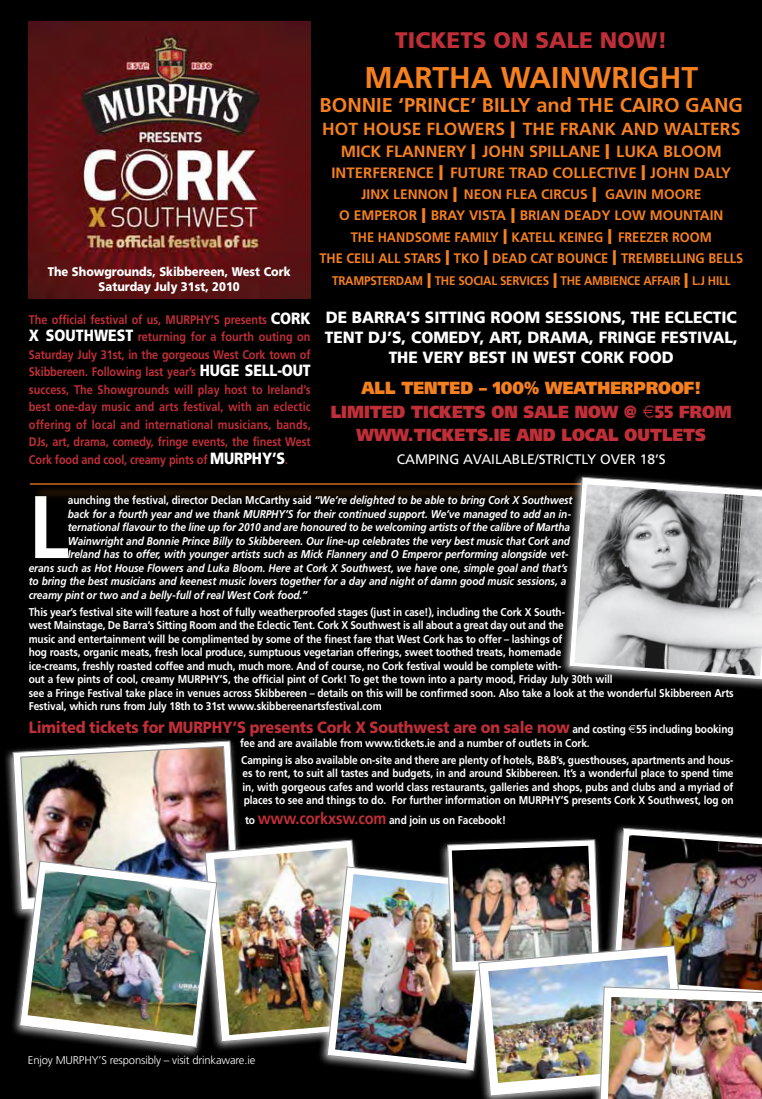
<style>
.page{position:relative;width:762px;height:1099px;background:#fff}
.page>*{position:absolute;margin:0;border:0;box-sizing:border-box;transform-origin:0 0}
.t1{font:700 88.62px "Frutiger";color:#fff;scale:.9 1}
.t2{font:700 30px "Frutiger";color:#f58020}
.t3{font:900 22.5px "Frutiger";color:#c02f38}
.t4{font:700 20px "Frutiger";color:#f58020}
.t5{font:900 17.5px/23.8px "Frutiger";color:#c02f38;text-align:center;scale:.9 1}
.t6{font:700 17.5px "Frutiger";color:#f58020}
.t7{font:900 16.25px "Frutiger";color:#fff;scale:.95 1}
.t8{font:900 16.25px "Frutiger";letter-spacing:-.01em;color:#c02f38;scale:.9 1}
.t9{font:700 16.25px "Frutiger";color:#f58020}
.t10{font:900 16.25px "Frutiger";color:#fff;scale:.87 1}
.t11{font:700 15px "Frutiger";color:#f58020}
.t12{font:700 13.75px/21.2px "Frutiger";color:#f58020;text-align:center}
.t13{font:13.75px "Frutiger";color:#fff}
.t14{font:700 12.5px/17.5px "Frutiger";letter-spacing:-.01em;color:#c02f38;scale:.87 1}
.t15{font:700 12.5px "Frutiger";letter-spacing:-.02em;color:#f58020;scale:.93 1}
.t16{font:900 12.5px/15px "Frutiger";color:#fff;text-align:center;scale:.9 1}
.t17{font:700 11.25px/13.5px "Frutiger";letter-spacing:-.01em;color:#fff;scale:.9 1}
.t18{font:italic 700 11.25px "Frutiger";letter-spacing:-.01em;color:#fff;scale:.9 1}
.t19{font:300 11.25px "Frutiger";letter-spacing:-.015em;color:#fff}
.s1{font-weight:900;font-size:16.25px;color:#fff}
.s2{font-weight:700;font-size:11.25px;color:#c02f38}
.s3{font-size:23.75px}
.s4{font-size:21.25px}
.s5{color:#f58020}
.s6{font-family:"Euro Collection";font-weight:400}
.s7{font-style:italic}
.s8{font-weight:700;font-size:11.25px;color:#fff}
.s9{font-family:"Euro Collection";font-weight:400;font-size:11.25px;color:#fff}
.s10{font-size:16.25px;color:#c02f38}
</style>
<div class="page">
<div style="left:0;top:0;width:762px;height:1098px;background:#000"></div>
<img style="left:28px;top:21px;width:282px;height:278px">
<div style="left:3px;top:735px;width:240px;height:184px;background:#fff;opacity:.75"></div>
<svg style="left:13px;top:740px;width:226px;height:115px"></svg>
<div style="left:195px;top:834px;width:178px;height:216px;background:#fff;opacity:.75"></div>
<img style="left:20px;top:746px;width:349px;height:296px">
<img style="left:214px;top:847px;width:148px;height:188px">
<div style="left:9px;top:855px;width:212px;height:201px;background:#fff;opacity:.75"></div>
<img style="left:19px;top:860px;width:198px;height:187px">
<img style="left:28px;top:870px;width:183px;height:165px">
<div style="left:317px;top:861px;width:181px;height:218px;background:#fff;opacity:.75"></div>
<svg style="left:327px;top:866px;width:120px;height:205px"></svg>
<img style="left:335px;top:874px;width:112px;height:189px">
<div style="left:32px;top:485px;width:580px;height:15px;background:#f79428;opacity:.75"></div>
<hr style="left:30px;top:483px;width:568px;height:1px;background:#f58020">
<div style="left:559px;top:472px;width:203px;height:218px;background:#fff;opacity:.75"></div>
<svg style="left:568px;top:477px;width:194px;height:203px"></svg>
<img style="left:574px;top:484px;width:188px;height:191px">
<div style="left:437px;top:834px;width:167px;height:147px;background:#fff;opacity:.75"></div>
<img style="left:447px;top:827px;width:315px;height:271px">
<img style="left:608px;top:996px;width:154px;height:102px">
<p class="t16" style="left:48px;top:264px;width:271px">The Showgrounds, Skibbereen, West Cork<br>Saturday July 31st, 2010</p>
<p class="t14" style="left:29px;top:311px;width:325px">The official festival of us, MURPHY’S presents <span class="s1">CORK<br>X SOUTHWES T</span> returning for a fourth outing on Saturday July 31st, in the gorgeous West Cork town of Skibbereen. Following last year’s <span class="s1">HUGE SELL</span></p>
<h3 class="t10" style="left:277px;top:361px;width:40px">-OUT</h3>
<p class="t14" style="left:29px;top:381px;width:325px;text-align:justify">success, The Showgrounds will play host to Ireland’s best one-day music and arts festival, with an eclectic offering of local and international musicians, bands, DJs, art, drama, comedy, fringe events, the finest West Cork food and cool, creamy pints of <span class="s1">MURPH</span></p>
<h3 class="t10" style="left:262px;top:448px;width:31px">Y’S<span class="s2">.</span></h3>
<h3 class="t3" style="left:395px;top:27px;width:273px">TICKETS ON SALE NOW!</h3>
<h2 class="t2" style="left:365px;top:60px;width:335px">MARTHA WAINWRIGHT</h2>
<h3 class="t4" style="left:320px;top:93px;width:425px">BONNIE ‘PRINCE’ BILLY and THE CAIRO GANG</h3>
<h3 class="t6" style="left:322px;top:119px;width:420px">HOT HOUSE FLOWERS <span class="s3">I</span> THE FRANK AND WALTERS</h3>
<h3 class="t9" style="left:341px;top:141px;width:382px">MICK FLANNERY <span class="s4">I</span> JOHN SPILLANE <span class="s4">I</span> LUKA BLOOM</h3>
<h3 class="t11" style="left:331px;top:164px;width:401px">INTERFERENCE <span class="s4">I</span> FUTURE TRAD COLLECTIVE <span class="s4">I</span> JOHN DALY</h3>
<p class="t12" style="left:319px;top:183px;width:425px">JINX LENNON <span class="s4">I</span> NEON FLEA CIRCUS <span class="s4">I</span> GAVIN MOORE<br>O EMPEROR <span class="s4">I</span> BRAY VISTA <span class="s4">I</span> BRIAN DEADY LOW MOUNTAIN<br>THE HANDSOME FAMILY <span class="s4">I</span> KATELL KEINEG <span class="s4">I</span> FREEZER ROOM<br>THE CEILI ALL STARS <span class="s4">I</span> TKO <span class="s4">I</span> DEAD CAT BOUNCE <span class="s4">I</span> TREMBELLING BELLS</p>
<p class="t15" style="left:332px;top:274px;width:430px">TRAMPSTERDAM <span class="s4">I</span> THE SOCIAL SERVICES <span class="s4">I</span> THE AMBIENCE AFFAIR <span class="s4">I</span> L.J HILL</p>
<h3 class="t7" style="left:326px;top:307px;width:241px">DE BARRA’S SITTING ROOM SESSI</h3>
<h3 class="t7" style="left:588px;top:307px;width:158px">ONS, THE ECLECTIC</h3>
<h3 class="t7" style="left:325px;top:327px;width:436px">TENT DJ’S, COMEDY, ART, DRAMA, FRIN GE FESTIVAL,</h3>
<h3 class="t7" style="left:389px;top:347px;width:300px">THE VERY BEST IN WEST CORK FOOD</h3>
<h3 class="t5" style="left:331px;top:375px;width:447px"><span class="s5">ALL TENTED – 100% WEATHERPROOF!<br></span>LIMITED TICKETS ON SALE NOW @ <span class="s6">E</span>55 FROM<br>WWW.TICKETS.IE AND LOCAL OUTLETS</h3>
<p class="t13" style="left:397px;top:451px;width:270px">CAMPING AVAILABLE/STRICTLY OVER 18’S</p>
<h1 class="t1" style="left:29px;top:475px;width:46px">L</h1>
<p class="t17" style="left:68px;top:493px;width:562px">aunching the festival, director Declan McCarthy said <span class="s7">“We’re delighted to be able to bring Cork X Southwest</span></p>
<p class="t18" style="left:68px;top:507px;width:561px">back for a fourth year and we thank MURPHY’S for their continued support. We’ve managed to add an in-</p>
<p class="t18" style="left:68px;top:520px;width:559px">ternational flavour to the line up for 2010 and are honoured to be welcoming artists of the calibre of Martha</p>
<p class="t18" style="left:68px;top:534px;width:559px">Wainwright and Bonnie Prince Billy to Skibbereen. Our line-up celebrates the very best music that Cork and</p>
<p class="t18" style="left:68px;top:547px;width:558px">Ireland has to offer, with younger artists such as Mick Flannery and O Emperor performing alongside vet-</p>
<p class="t18" style="left:29px;top:561px;width:600px">erans such as Hot House Flowers and Luka Bloom. Here at Cork X Southwest, we have one, simple goal and that’s</p>
<p class="t18" style="left:29px;top:574px;width:599px">to bring the best musicians and keenest music lovers together for a day and night of damn good music sessions, a</p>
<p class="t18" style="left:29px;top:588px;width:311px">creamy pint or two and a belly-full of real West Cork food.”</p>
<p class="t17" style="left:29px;top:605px;width:785px">This year’s festival site will feature a host of fully weatherproofed stages (just in case!), including the Cork X South-<br>west Mainstage, De Barra’s Sitting Room and the Eclectic Tent. Cork X Southwest is all about a great day out and the<br>music and entertainment will be complimented by some of the finest fare that West Cork has to offer – lashings of<br>hog roasts, organic meats, fresh local produce, sumptuous vegetarian offerings, sweet toothed treats, homemade<br>ice-creams, freshly roasted coffee and much, much more. And of course, no Cork festival would be complete with-<br>out a few pints of cool, creamy MURPHY’S, the official pint of Cork! To get the town into a party mood, Friday July 30th will<br>see a Fringe Festival take place in venues across Skibbereen – details on this will be confirmed soon. Also take a look at the wonderful Skibbereen Arts Festival, which runs from July 18th to 31st www.skibbereenartsfestival.com</p>
<h3 class="t8" style="left:29px;top:717px;width:175px">Limited tickets for MURPH</h3>
<h3 class="t8" style="left:222px;top:717px;width:570px">Y’S presents Cork X Southwest are on sale now <span class="s8">and costing</span> <span class="s9">E</span><span class="s8">55 including booking</span></h3>
<p class="t17" style="left:240px;top:734px;width:550px;line-height:17px">fee and are available from www.tickets.ie and a number of outlets in Cork.<br>Camping is also available on-site and there are plenty of hotels, B&amp;B’s, guesthouses, apartments and hous-</p>
<p class="t17" style="left:242px;top:766px;width:547px;text-align:justify">es to rent, to suit all tastes and budgets, in and around Skibbereen. It’s a wonderful place to spend time in, with gorgeous cafes and world class restaurants, galleries and shops, pubs and clubs and a myriad of places to see and things to do. For further information on MURPHY’S presents Cork X Southwest, log on</p>
<p class="t17" style="left:245px;top:813px;width:291px">to <span class="s10">www.corkxsw.com</span> and join us on Facebook!</p>
<p class="t19" style="left:28px;top:1053px;width:229px">Enjoy MURPHY’S responsibly – visit drinkaware.ie</p>
</div>
